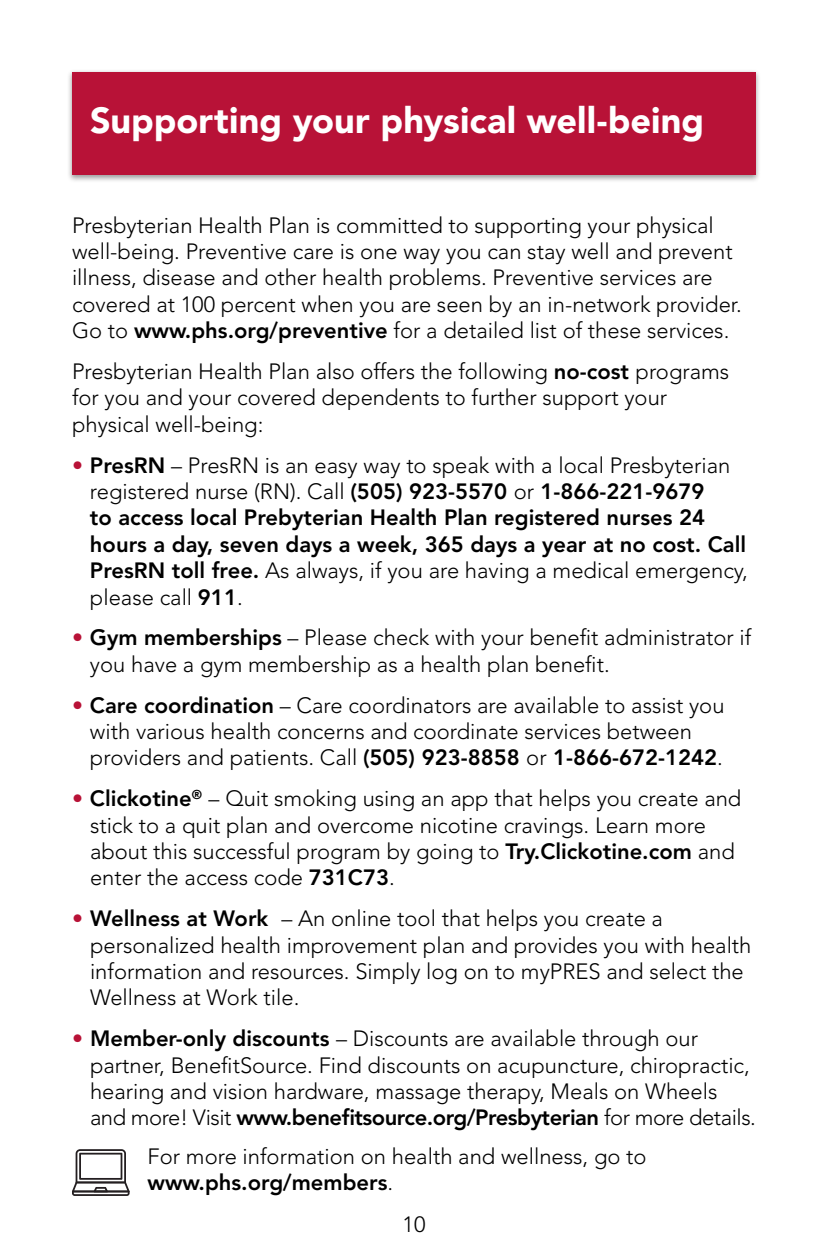
<style>
.page{position:relative;width:828px;height:1260px;background:#fff}
.page>*{position:absolute;margin:0;border:0;box-sizing:border-box;transform-origin:0 0}
.t1{font:900 36px "Avenir LT Std";letter-spacing:.005em;color:#fff}
.t2{font:300 22px/26.4px "Avenir LT Std";color:#000}
.t3{font:800 22px/26.4px "Avenir LT Std";color:#000}
.t4{font:300 22px "Avenir LT Std";color:#000}
.s1{font-weight:800}
.s2{color:#b81237}
.s3{font-weight:300}
.s4{font-weight:800;color:#b81237}
</style>
<div class="page">
<div style="left:67px;top:69px;width:695px;height:114px;background:#000;opacity:.4"></div>
<div style="left:72px;top:72px;width:684px;height:103px;background:#b81237"></div>
<svg style="left:72px;top:1149px;width:58px;height:47px"></svg>
<h2 class="t1" style="left:90px;top:98px;width:616px">Supporting your physical well-being</h2>
<p class="t2" style="left:72px;top:212px;width:671px">Presbyterian Health Plan is committed to supporting your physical well-being. Preventive care is one way you can stay well and prevent illness, disease and other health problems. Preventive services are covered at 100 percent when you are seen by an in-network provider.<br>Go to <span class="s1">www.phs.org/preventive</span> for a detailed list of these services.</p>
<p class="t2" style="left:72px;top:358px;width:659px">Presbyterian Health Plan also offers the following <span class="s1">no-cost</span> programs for you and your covered dependents to further support your physical well-being:</p>
<p class="t3" style="left:90px;top:452px;width:659px;text-indent:-18px"><span class="s2">•</span> PresRN <span class="s3">– PresRN is an easy way to speak with a local Presbyterian registered nurse (RN). Call</span> (505) 923-5570 <span class="s3">or</span> 1-866-221-9679<br>to access local Prebyterian Health Plan registered nurses 24 hours a day, seven days a week, 365 days a year at no cost. Call PresRN toll free. <span class="s3">As always, if you are having a medical emergency, please call</span> 911<span class="s3">.</span></p>
<p class="t2" style="left:90px;top:625px;width:663px;text-indent:-18px"><span class="s4">•</span> <span class="s1">Gym memberships</span> – Please check with your benefit administrator if you have a gym membership as a health plan benefit.</p>
<p class="t2" style="left:90px;top:692px;width:636px;text-indent:-18px"><span class="s4">•</span> <span class="s1">Care coordination</span> – Care coordinators are available to assist you with various health concerns and coordinate services between providers and patients. Call <span class="s1">(505) 923-8858</span> or <span class="s1">1-866-672-1242</span>.</p>
<p class="t2" style="left:90px;top:786px;width:653px;text-indent:-18px"><span class="s4">•</span> <span class="s1">Clickotine</span><sup>®</sup> – Quit smoking using an app that helps you create and stick to a quit plan and overcome nicotine cravings. Learn more about this successful program by going to <span class="s1">Try.Clickotine.com</span> and enter the access code <span class="s1">731C73</span>.</p>
<p class="t2" style="left:90px;top:906px;width:663px;text-indent:-18px"><span class="s4">•</span> <span class="s1">Wellness at Work</span> – An online tool that helps you create a personalized health improvement plan and provides you with health information and resources. Simply log on to myPRES and select the Wellness at Work tile.</p>
<p class="t2" style="left:90px;top:1026px;width:667px;text-indent:-18px"><span class="s4">•</span> <span class="s1">Member-only discounts</span> – Discounts are available through our partner, BenefitSource. Find discounts on acupuncture, chiropractic, hearing and vision hardware, massage therapy, Meals on Wheels and more! Visit <span class="s1">www.benefitsource.org/Presbyterian</span> for more details.</p>
<p class="t2" style="left:148px;top:1143px;width:501px">For more information on health and wellness, go to <span class="s1">www.phs.org/members</span>.</p>
<p class="t4" style="left:403px;top:1212px;width:24px">10</p>
</div>
